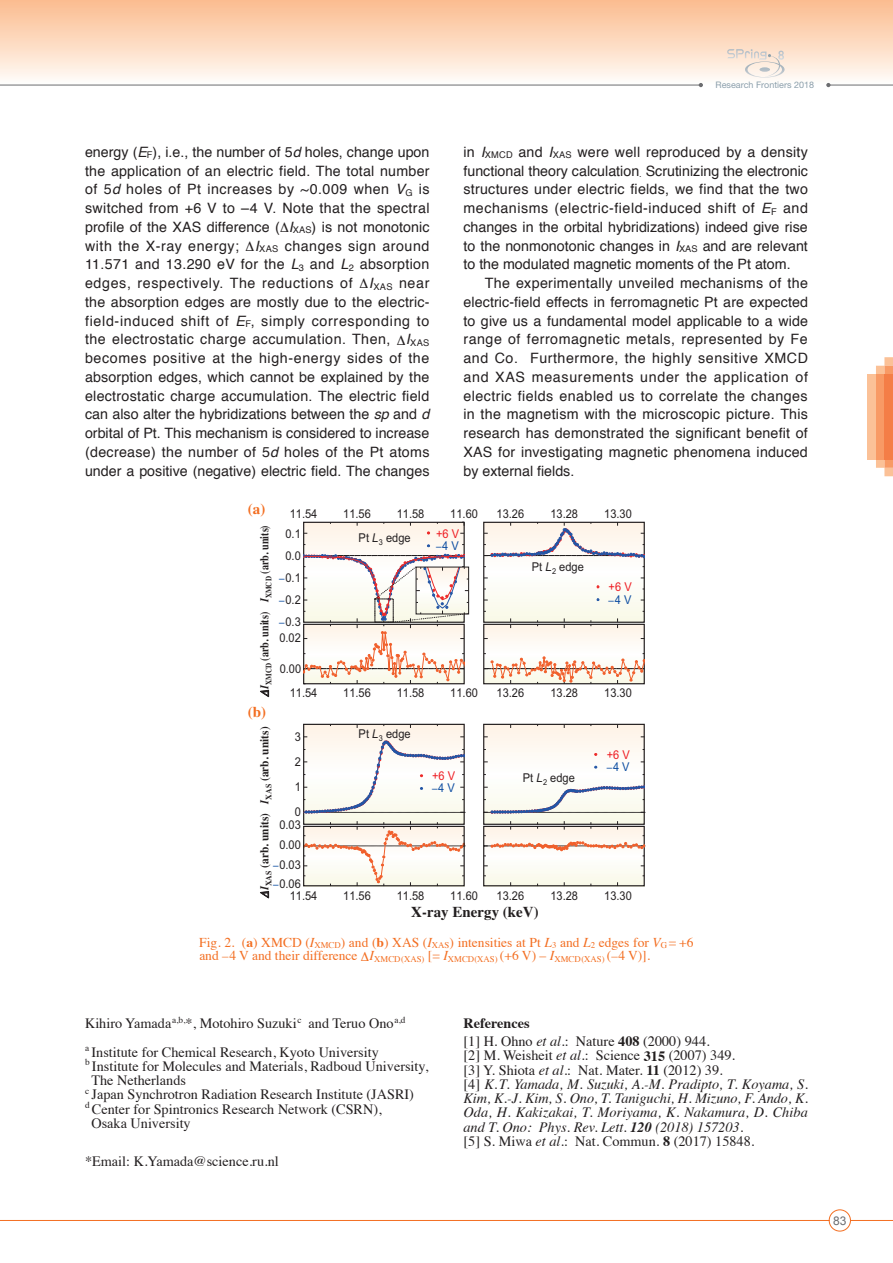
<style>
.page{position:relative;width:893px;height:1263px;background:#fff}
.page>*{position:absolute;margin:0;border:0;box-sizing:border-box;transform-origin:0 0}
.t1{font:700 15px "Times";color:#231f20}
.t2{font:700 15px "Times";color:#f36e21}
.t3{font:14.25px/18.8px "Helvetica";color:#231f20;text-align:justify}
.t4{font:14.25px/17.9px "Times";color:#231f20}
.t5{font:italic 14.25px/14.2px "Times";color:#231f20}
.t6{font:13.5px/13.5px "Times";color:#f36e21}
.t7{font:12.15px/24.9px "Arial Narrow";color:#231f20;scale:1.11 1}
.t8{font:12.15px/12.5px "Arial Narrow";color:#ee1d23;scale:1.11 1}
.t9{font:700 12px "Times";color:#231f20;scale:.85 1}
.t10{font:700 12px "Times";color:#231f20;scale:.95 1}
.t11{font:12px "Arial";color:#6c6d70}
.t12{font:9px "Helvetica Neue";color:#8c9fab}
.s1{font-style:italic}
.s2{font-size:10.8px;color:#0d4da1}
.s3{color:#0d4da1}
.s4{font-weight:700}
.s5{font-size:12.75px}
.s6{font-style:normal}
.s7{font-weight:700;font-style:normal}
</style>
<div class="page">
<div style="left:0;top:0;width:893px;height:85px;background:linear-gradient(to bottom,#fbbb8d,#fffdf9)"></div>
<hr style="left:0;top:85px;width:701px;height:1px;background:#6c6d70">
<hr style="left:828px;top:85px;width:65px;height:1px;background:#6c6d70">
<svg style="left:826px;top:83px;width:4px;height:4px"></svg>
<svg style="left:699px;top:83px;width:4px;height:4px"></svg>
<svg style="left:727px;top:49px;width:58px;height:29px;background:#f0e4da"></svg>
<svg style="left:0;top:1209px;width:893px;height:22px"></svg>
<svg style="left:876px;top:357px;width:17px;height:119px"></svg>
<div style="left:867px;top:374px;width:9px;height:85px;background:#fbc197"></div>
<div style="left:876px;top:374px;width:8px;height:85px;background:#f89a65"></div>
<div style="left:884px;top:374px;width:9px;height:85px;background:#f47e47"></div>
<div style="left:304px;top:522px;width:160px;height:100px;background:#fef7ee"></div>
<div style="left:303px;top:522px;width:162px;height:101px;border:1px solid #231f20"></div>
<svg style="left:483px;top:521px;width:162px;height:366px"></svg>
<svg style="left:484px;top:522px;width:160px;height:36px"></svg>
<svg style="left:484px;top:653px;width:161px;height:31px"></svg>
<svg style="left:484px;top:786px;width:161px;height:27px"></svg>
<svg style="left:484px;top:835px;width:161px;height:21px"></svg>
<svg style="left:303px;top:554px;width:166px;height:330px"></svg>
<div style="left:303px;top:826px;width:162px;height:60px;border:1px solid #231f20"></div>
<div style="left:416px;top:567px;width:53px;height:47px;border:1px solid #231f20"></div>
<svg style="left:260px;top:891px;width:9px;height:7px"></svg>
<svg style="left:260px;top:689px;width:9px;height:8px"></svg>
<p class="t12" style="left:715px;top:78px;width:100px">Research Frontiers 2018</p>
<p class="t3" style="left:85px;top:143px;width:346px">energy (<span class="s1">E</span><sub>F</sub>), i.e., the number of 5<span class="s1">d</span> holes, change upon the application of an electric field. The total number of 5<span class="s1">d</span> holes of Pt increases by ~0.009 when <span class="s1">V</span><sub>G</sub> is switched from +6 V to –4 V. Note that the spectral profile of the XAS difference ( <span class="s1">I</span><sub>XAS</sub>) is not monotonic with the X-ray energy; <span class="s1">I</span><sub>XAS</sub> changes sign around 11.571 and 13.290 eV for the <span class="s1">L</span><sub>3</sub> and <span class="s1">L</span><sub>2</sub> absorption edges, respectively. The reductions of <span class="s1">I</span><sub>XAS</sub> near the absorption edges are mostly due to the electric&shy;field-induced shift of <span class="s1">E</span><sub>F</sub>, simply corresponding to the electrostatic charge accumulation. Then, <span class="s1">I</span><sub>XAS </sub>becomes positive at the high-energy sides of the absorption edges, which cannot be explained by the electrostatic charge accumulation. The electric field can also alter the hybridizations between the <span class="s1">sp</span> and <span class="s1">d </span>orbital of Pt. This mechanism is considered to increase (decrease) the number of 5<span class="s1">d</span> holes of the Pt atoms under a positive (negative) electric field. The changes</p>
<p class="t3" style="left:463px;top:143px;width:346px">in <span class="s1">I</span><sub>XMCD</sub> and <span class="s1">I</span><sub>XAS</sub> were well reproduced by a density functional theory calculation<sub>.</sub> Scrutinizing the electronic structures under electric fields, we find that the two mechanisms (electric-field-induced shift of <span class="s1">E</span><sub>F</sub> and changes in the orbital hybridizations) indeed give rise to the nonmonotonic changes in <span class="s1">I</span><sub>XAS</sub> and are relevant to the modulated magnetic moments of the Pt atom.</p>
<p class="t3" style="left:463px;top:274px;width:346px;text-indent:21px">The experimentally unveiled mechanisms of the electric-field effects in ferromagnetic Pt are expected to give us a fundamental model applicable to a wide range of ferromagnetic metals, represented by Fe and Co. Furthermore, the highly sensitive XMCD and XAS measurements under the application of electric fields enabled us to correlate the changes in the magnetism with the microscopic picture. This research has demonstrated the significant benefit of XAS for investigating magnetic phenomena induced by external fields.</p>
<p class="t2" style="left:248px;top:495px;width:19px">(a)</p>
<p class="t7" style="left:290px;top:501px;width:26px">11.54</p>
<p class="t7" style="left:343px;top:501px;width:26px">11.56</p>
<p class="t7" style="left:397px;top:501px;width:26px">11.58</p>
<p class="t7" style="left:450px;top:501px;width:26px">11.60</p>
<p class="t9" style="left:253px;top:689px;width:194px;rotate:-90deg"><span class="s1">I</span><sub>XMCD</sub> (arb. units) <span class="s1">I</span><sub>XMCD</sub> (arb. units)</p>
<p class="t8" style="left:436px;top:527px;width:22px">+6 V <span class="s2">–</span><span class="s3">4 V</span></p>
<p class="t7" style="left:285px;top:521px;width:15px">0.1</p>
<p class="t7" style="left:359px;top:524px;width:48px">Pt <span class="s1">L</span><sub>3</sub> edge</p>
<p class="t7" style="left:285px;top:543px;width:15px">0.0</p>
<p class="t7" style="left:279px;top:565px;width:21px"><span class="s2">–</span>0.1</p>
<p class="t7" style="left:279px;top:587px;width:21px"><span class="s2">–</span>0.2</p>
<p class="t7" style="left:279px;top:609px;width:21px"><span class="s2">–</span>0.3</p>
<p class="t7" style="left:279px;top:625px;width:21px">0.02</p>
<p class="t7" style="left:280px;top:655px;width:21px">0.00</p>
<p class="t7" style="left:397px;top:680px;width:26px">11.58</p>
<p class="t7" style="left:450px;top:680px;width:26px">11.60</p>
<p class="t7" style="left:290px;top:680px;width:26px">11.54</p>
<p class="t7" style="left:343px;top:680px;width:26px">11.56</p>
<p class="t7" style="left:359px;top:721px;width:48px">Pt <span class="s1">L</span><sub>3</sub> edge</p>
<p class="t2" style="left:248px;top:698px;width:20px">(b)</p>
<p class="t10" style="left:253px;top:890px;width:174px;rotate:-90deg"><span class="s1">I</span><sub>XAS</sub> (arb. units) <span class="s1">I</span><sub>XAS</sub> (arb. units)</p>
<p class="t7" style="left:295px;top:723px;width:7px">3</p>
<p class="t7" style="left:295px;top:749px;width:7px">2</p>
<p class="t8" style="left:432px;top:769px;width:22px">+6 V <span class="s2">–</span><span class="s3">4 V</span></p>
<p class="t7" style="left:295px;top:774px;width:7px">1<br>0</p>
<p class="t7" style="left:279px;top:812px;width:21px">0.03</p>
<p class="t7" style="left:279px;top:832px;width:21px">0.00</p>
<p class="t7" style="left:273px;top:855px;width:26px;line-height:19.4px"><span class="s2">–</span>0.03 <span class="s2">–</span>0.06</p>
<p class="t7" style="left:290px;top:883px;width:26px">11.54</p>
<p class="t7" style="left:343px;top:883px;width:26px">11.56</p>
<p class="t7" style="left:397px;top:883px;width:26px">11.58</p>
<p class="t7" style="left:450px;top:883px;width:26px">11.60</p>
<p class="t7" style="left:497px;top:501px;width:26px">13.26</p>
<p class="t7" style="left:550px;top:501px;width:26px">13.28</p>
<p class="t7" style="left:604px;top:501px;width:26px">13.30</p>
<p class="t7" style="left:532px;top:554px;width:48px">Pt <span class="s1">L</span><sub>2</sub> edge</p>
<p class="t8" style="left:609px;top:580px;width:22px">+6 V <span class="s2">–</span><span class="s3">4 V</span></p>
<p class="t7" style="left:497px;top:680px;width:26px">13.26</p>
<p class="t7" style="left:550px;top:680px;width:26px">13.28</p>
<p class="t7" style="left:604px;top:680px;width:26px">13.30</p>
<p class="t7" style="left:523px;top:765px;width:48px">Pt <span class="s1">L</span><sub>2</sub> edge</p>
<p class="t8" style="left:607px;top:748px;width:22px">+6 V <span class="s2">–</span><span class="s3">4 V</span></p>
<p class="t7" style="left:497px;top:883px;width:26px">13.26</p>
<p class="t7" style="left:550px;top:883px;width:26px">13.28</p>
<p class="t7" style="left:604px;top:883px;width:26px">13.30</p>
<p class="t1" style="left:411px;top:897px;width:129px">X-ray Energy (keV)</p>
<p class="t6" style="left:199px;top:934px;width:496px">Fig. 2. (<span class="s4">a</span>) XMCD (<span class="s1">I</span><sub>XMCD</sub>) and (<span class="s4">b</span>) XAS (<span class="s1">I</span><sub>XAS</sub>) intensities at Pt <span class="s1">L</span><sub>3</sub> and <span class="s1">L</span><sub>2</sub> edges for <span class="s1">V</span><sub>G</sub> = +6 and <span class="s5">–</span>4 V and their difference <span class="s1">I</span><sub>XMCD(XAS)</sub> [= <span class="s1">I</span><sub>XMCD(XAS)</sub> (+6 V) – <span class="s1">I</span><sub>XMCD(XAS)</sub> (<span class="s5">–</span>4 V)].</p>
<p class="t4" style="left:85px;top:1008px;width:322px;line-height:28.5px">Kihiro Yamada<sup>a,b,</sup>*, Motohiro Suzuki<sup>c</sup> and Teruo Ono<sup>a,d a</sup> Institute for Chemical Research, Kyoto University</p>
<p class="t4" style="left:85px;top:1056px;width:345px"><sup>b</sup> Institute for Molecules and Materials, Radboud University,</p>
<p class="t4" style="left:91px;top:1070px;width:96px">The Netherlands</p>
<p class="t4" style="left:85px;top:1084px;width:330px"><sup>c</sup> Japan Synchrotron Radiation Research Institute (JASRI)</p>
<p class="t4" style="left:85px;top:1099px;width:298px"><sup>d</sup> Center for Spintronics Research Network (CSRN),</p>
<p class="t4" style="left:91px;top:1113px;width:101px">Osaka University</p>
<p class="t4" style="left:85px;top:1151px;width:195px">*Email: K.Yamada@science.ru.nl</p>
<p class="t4" style="left:463px;top:1013px;width:248px"><span class="s4">References<br></span>[1] H. Ohno <span class="s1">et al.</span>: Nature <span class="s4">408</span> (2000) 944.</p>
<p class="t5" style="left:463px;top:1048px;width:346px"><span class="s6">[2] M. Weisheit</span> et al<span class="s6">.: Science</span> <span class="s7">315</span> <span class="s6">(2007) 349.<br>[3] Y. Shiota</span> et al<span class="s6">.: Nat. Mater.</span> <span class="s7">11</span> <span class="s6">(2012) 39.<br>[4]</span> K.T. Yamada, M. Suzuki, A.-M. Pradipto, T. Koyama, S.<br>Kim, K.-J. Kim, S. Ono, T. Taniguchi, H. Mizuno, F. Ando, K.<br>Oda, H. Kakizakai, T. Moriyama, K. Nakamura, D. Chiba and T. Ono: Phys. Rev. Lett. <span class="s4">120</span> (2018) 157203.<br><span class="s6">[5] S. Miwa</span> et al<span class="s6">.: Nat. Commun.</span> <span class="s7">8</span> <span class="s6">(2017) 15848.</span></p>
<p class="t11" style="left:833px;top:1213px;width:15px">83</p>
</div>
